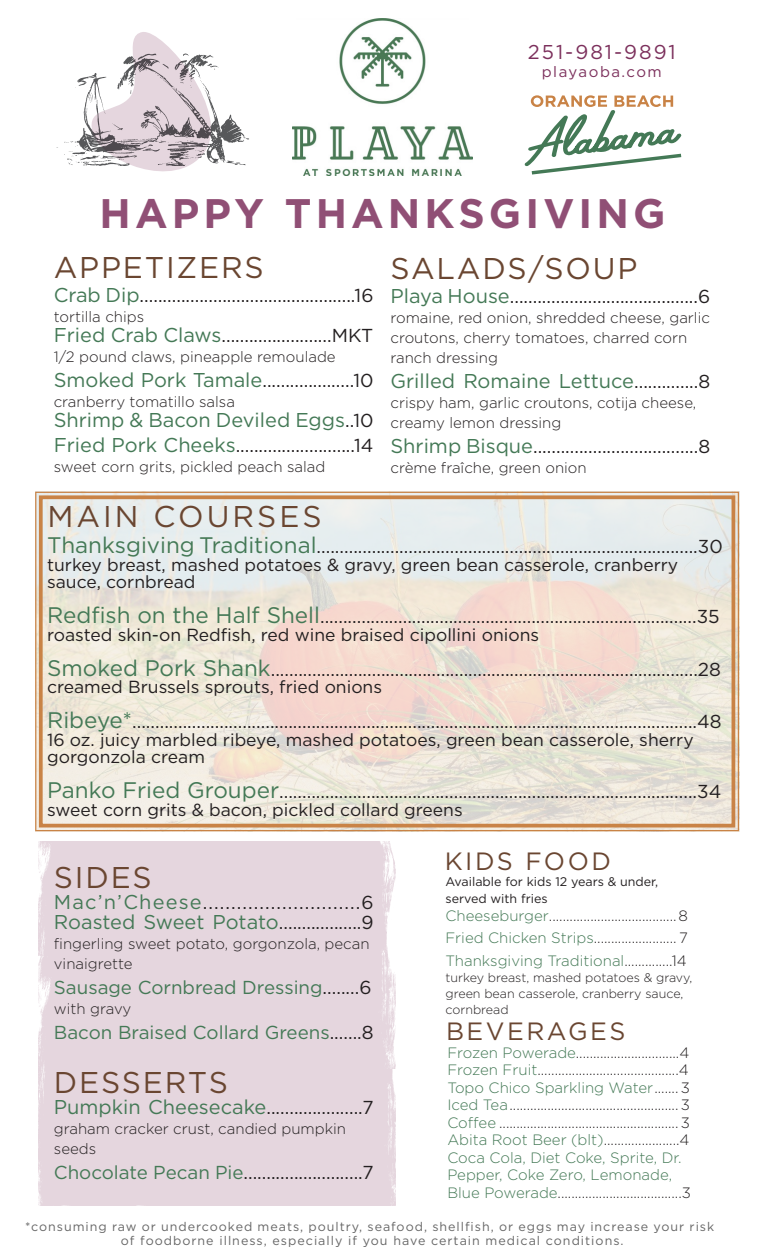
<style>
.page{position:relative;width:765px;height:1260px;background:#fff}
.page>*{position:absolute;margin:0;border:0;box-sizing:border-box;transform-origin:0 0}
.t1{font:700 41.25px "Gotham";letter-spacing:.1em;color:#904f75}
.t2{font:30px "Gotham";letter-spacing:.06em;color:#6a4631}
.t3{font:30px "Gotham";letter-spacing:.1em;color:#6a4631}
.t4{font:25px "Gotham";letter-spacing:.1em;color:#6a4631}
.t5{font:20px "Gotham";color:#447956}
.t6{font:20px "Gotham";letter-spacing:.1em;color:#7c305c}
.t7{font:18.75px "Gotham";color:#231f20}
.t8{font:18.75px "Gotham";color:#447956}
.t9{font:17.5px/17.5px "Gotham";color:#231f20}
.t10{font:300 15px/20px "Gotham";color:#231f20}
.t11{font:300 15px/17.5px "Gotham";color:#447956}
.t12{font:15px "Gotham";letter-spacing:.1em;color:#7c305c}
.t13{font:12.5px/13.8px "Gotham";letter-spacing:.075em;color:#666;text-align:center}
.t14{font:300 12.5px/16.2px "Gotham";color:#231f20}
.t15{font:12.5px/17.5px "Gotham";color:#231f20}
.s1{font-size:20px;color:#447956}
.s2{font-size:18.75px;color:#231f20}
.s3{font-size:22.5px;color:#447956}
.s4{color:#231f20}
.s5{color:#447956}
</style>
<div class="page">
<img style="left:293px;top:19px;width:179px;height:156px">
<svg style="left:64px;top:32px;width:185px;height:140px"></svg>
<svg style="left:524px;top:95px;width:158px;height:80px"></svg>
<div style="left:39px;top:841px;width:97px;height:116px;background:#e5d6de"></div>
<div style="left:39px;top:957px;width:97px;height:248px;background:#e5d6de"></div>
<div style="left:136px;top:1068px;width:260px;height:137px;background:#e5d6de"></div>
<div style="left:136px;top:841px;width:260px;height:227px;background:#e5d6de"></div>
<svg style="left:35px;top:491px;width:705px;height:341px;background:#ebe4da"></svg>
<div style="left:39px;top:495px;width:696px;height:333px;border:4px solid #c98346"></div>
<p class="t6" style="left:528px;top:39px;width:149px">251-981-9891</p>
<p class="t12" style="left:542px;top:62px;width:121px">playaoba.com</p>
<p class="t1" style="left:100px;top:186px;width:567px">HAPPY THANKSGIVING</p>
<p class="t2" style="left:54px;top:248px;width:212px">APPETIZERS</p>
<p class="t7" style="left:54px;top:283px;width:321px"><span class="s1">Crab Dip</span>...............................................16</p>
<p class="t10" style="left:54px;top:306px;width:92px">tortilla chips</p>
<p class="t7" style="left:54px;top:323px;width:321px"><span class="s1">Fried Crab Claws</span>........................MKT</p>
<p class="t10" style="left:54px;top:346px;width:284px">1/2 pound claws, pineapple remoulade</p>
<p class="t7" style="left:54px;top:368px;width:321px"><span class="s1">Smoked Pork Tamale</span>....................10</p>
<p class="t10" style="left:54px;top:391px;width:183px">cranberry tomatillo salsa</p>
<p class="t5" style="left:54px;top:407px;width:321px">Shrimp &amp; Bacon Deviled Eggs<span class="s2">..10</span></p>
<p class="t7" style="left:54px;top:433px;width:321px"><span class="s1">Fried Pork Cheeks</span>..........................14</p>
<p class="t10" style="left:54px;top:456px;width:273px">sweet corn grits, pickled peach salad</p>
<p class="t3" style="left:47px;top:497px;width:276px">MAIN COURSES</p>
<p class="t2" style="left:391px;top:249px;width:248px">SALADS/SOUP</p>
<p class="t7" style="left:391px;top:284px;width:321px"><span class="s1">Playa House</span>.........................................6</p>
<p class="t10" style="left:391px;top:307px;width:321px">romaine, red onion, shredded cheese, garlic croutons, cherry tomatoes, charred corn ranch dressing</p>
<p class="t5" style="left:391px;top:368px;width:321px">Grilled Romaine Lettuce<span class="s2">..............8</span></p>
<p class="t10" style="left:391px;top:392px;width:307px">crispy ham, garlic croutons, cotija cheese,</p>
<p class="t10" style="left:391px;top:412px;width:172px">creamy lemon dressing</p>
<p class="t7" style="left:391px;top:434px;width:321px"><span class="s1">Shrimp Bisque</span>....................................8</p>
<p class="t10" style="left:391px;top:457px;width:198px">crème fraîche, green onion</p>
<p class="t7" style="left:47px;top:535px;width:677px"><span class="s3">Thanksgiving Traditional</span>...................................................................................30</p>
<p class="t9" style="left:47px;top:555px;width:633px">turkey breast, mashed potatoes &amp; gravy, green bean casserole, cranberry sauce, cornbread</p>
<p class="t7" style="left:47px;top:605px;width:674px"><span class="s3">Redfish on the Half Shell</span>..................................................................................35</p>
<p class="t9" style="left:47px;top:625px;width:494px">roasted skin-on Redfish, red wine braised cipollini onions</p>
<p class="t7" style="left:47px;top:657px;width:675px"><span class="s3">Smoked Pork Shank</span>.............................................................................................28</p>
<p class="t9" style="left:47px;top:678px;width:337px">creamed Brussels sprouts, fried onions</p>
<p class="t7" style="left:47px;top:710px;width:676px"><span class="s3">Ribeye*</span>...........................................................................................................................48</p>
<p class="t9" style="left:47px;top:730px;width:648px">16 oz. juicy marbled ribeye, mashed potatoes, green bean casserole, sherry gorgonzola cream</p>
<p class="t7" style="left:47px;top:780px;width:676px"><span class="s3">Panko Fried Grouper</span>...........................................................................................34</p>
<p class="t9" style="left:47px;top:800px;width:417px">sweet corn grits &amp; bacon, pickled collard greens</p>
<p class="t2" style="left:54px;top:858px;width:99px">SIDES</p>
<p class="t7" style="left:54px;top:891px;width:321px"><span class="s1">Mac’n’Cheese</span>............................6</p>
<p class="t7" style="left:54px;top:911px;width:321px"><span class="s1">Roasted Sweet Potato</span>..................9</p>
<p class="t10" style="left:54px;top:933px;width:317px">fingerling sweet potato, gorgonzola, pecan vinaigrette</p>
<p class="t8" style="left:54px;top:976px;width:319px">Sausage Cornbread Dressing<span class="s4">........6</span></p>
<p class="t10" style="left:54px;top:998px;width:79px">with gravy</p>
<p class="t8" style="left:54px;top:1021px;width:321px">Bacon Braised Collard Greens<span class="s4">.......8</span></p>
<p class="t2" style="left:54px;top:1063px;width:176px">DESSERTS</p>
<p class="t7" style="left:54px;top:1096px;width:321px"><span class="s1">Pumpkin Cheesecake</span>.....................7</p>
<p class="t10" style="left:54px;top:1119px;width:294px">graham cracker crust, candied pumpkin seeds</p>
<p class="t7" style="left:54px;top:1161px;width:321px"><span class="s5">Chocolate Pecan Pie</span>..........................7</p>
<p class="t4" style="left:445px;top:845px;width:168px">KIDS FOOD</p>
<p class="t15" style="left:445px;top:872px;width:214px">Available for kids 12 years &amp; under, served with fries</p>
<p class="t10" style="left:445px;top:905px;width:244px"><span class="s5">Cheeseburger</span>.....................................8</p>
<p class="t10" style="left:445px;top:927px;width:244px"><span class="s5">Fried Chicken Strips</span>........................ 7</p>
<p class="t11" style="left:445px;top:951px;width:243px">Thanksgiving Traditional<span class="s4">..............14</span></p>
<p class="t14" style="left:445px;top:969px;width:248px">turkey breast, mashed potatoes &amp; gravy, green bean casserole, cranberry sauce, cornbread</p>
<p class="t4" style="left:446px;top:1015px;width:181px">BEVERAGES</p>
<p class="t10" style="left:447px;top:1042px;width:243px"><span class="s5">Frozen Powerade</span>..............................4</p>
<p class="t10" style="left:447px;top:1060px;width:243px"><span class="s5">Frozen Fruit</span>.........................................4</p>
<p class="t11" style="left:447px;top:1078px;width:244px">Topo Chico Sparkling Water<span class="s4">.......3</span></p>
<p class="t10" style="left:447px;top:1095px;width:244px"><span class="s5">Iced Tea</span>.................................................3</p>
<p class="t10" style="left:447px;top:1112px;width:244px"><span class="s5">Coffee</span> ....................................................3</p>
<p class="t10" style="left:447px;top:1130px;width:244px"><span class="s5">Abita Root Beer (blt)</span>......................4</p>
<p class="t11" style="left:447px;top:1148px;width:245px">Coca Cola, Diet Coke, Sprite, Dr.<br>Pepper, Coke Zero, Lemonade,<br>Blue Powerade<span class="s4">....................................3</span></p>
<p class="t13" style="left:25px;top:1219px;width:691px">*consuming raw or undercooked meats, poultry, seafood, shellfish, or eggs may increase your risk of foodborne illness, especially if you have certain medical conditions.</p>
</div>
